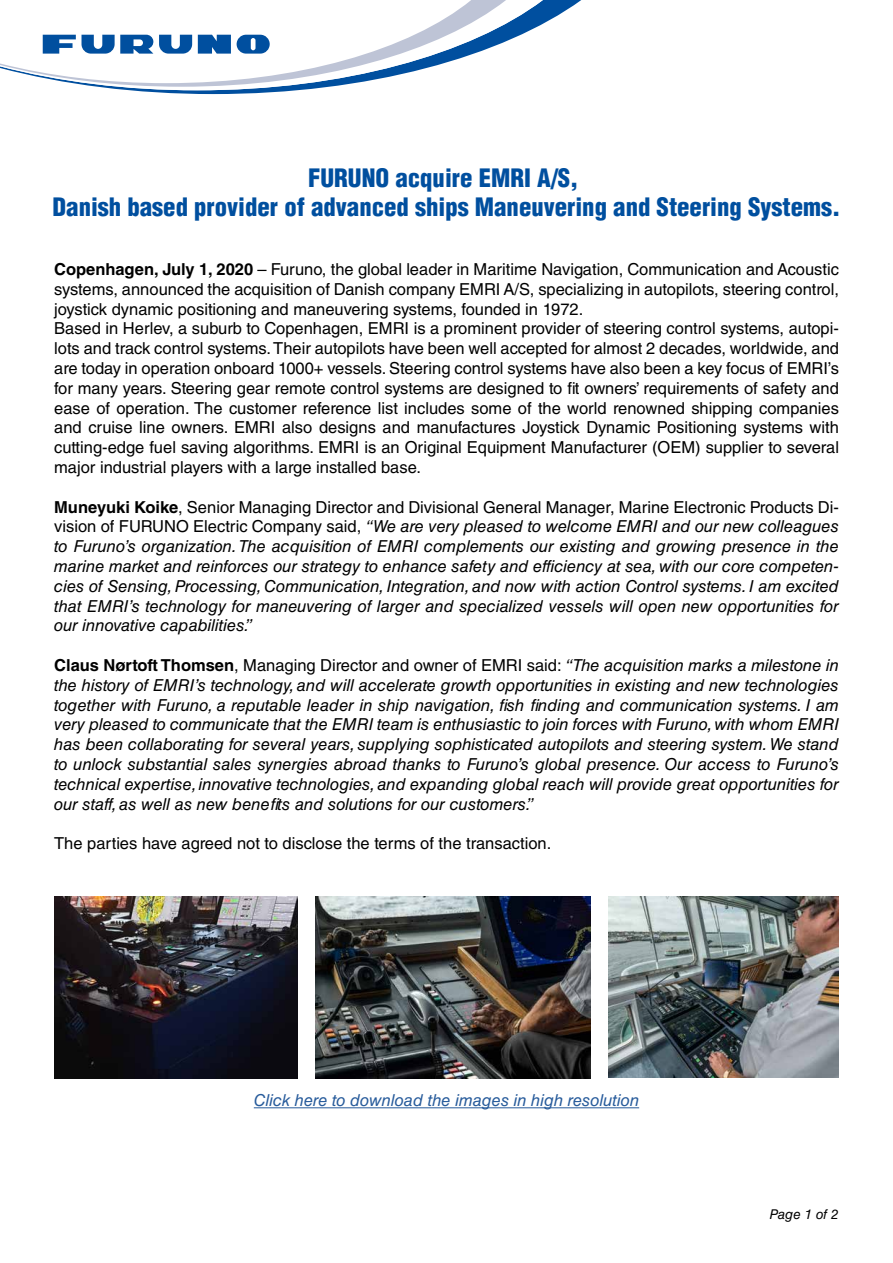
<style>
.page{position:relative;width:893px;height:1263px;background:#fff}
.page>*{position:absolute;margin:0;border:0;box-sizing:border-box;transform-origin:0 0}
.t1{font:900 condensed 24.75px/29.7px "Helvetica LT Std";color:#004f9f;text-align:center}
.t2{font:italic 16.5px/19.8px "Helvetica LT Std";color:#000;text-align:justify}
.t3{font:16.5px/19.8px "Helvetica LT Std";color:#000}
.t4{font:italic 16.5px "Helvetica LT Std";color:#275b9b}
.t5{font:italic 13.5px "Helvetica LT Std";letter-spacing:-.005em;color:#000}
.s1{font-weight:700}
.s2{font-weight:700;font-style:normal}
.s3{font-style:normal}
</style>
<div class="page">
<svg style="left:128px;top:0;width:453px;height:94px"></svg>
<svg style="left:100px;top:0;width:443px;height:90px"></svg>
<svg style="left:0;top:0;width:506px;height:87px"></svg>
<img style="left:54px;top:896px;width:244px;height:183px">
<img style="left:316px;top:896px;width:275px;height:182px">
<img style="left:609px;top:896px;width:229px;height:182px">
<hr style="left:254px;top:1107px;width:385px;height:1px;background:#275b9b">
<h1 class="t1" style="left:53px;top:163px;width:789px">FURUNO acquire EMRI A/S,<br>Danish based provider of advanced ships Maneuvering and Steering Systems.</h1>
<p class="t3" style="left:54px;top:259px;width:786px"><span class="s1">Copenhagen, July 1, 2020</span> – Furuno, the global leader in Maritime Navigation, Communication and Acoustic systems, announced the acquisition of Danish company EMRI A/S, specializing in autopilots, steering control, joystick dynamic positioning and maneuvering systems, founded in 1972.<br>Based in Herlev, a suburb to Copenhagen, EMRI is a prominent provider of steering control systems, autopi&shy;lots and track control systems. Their autopilots have been well accepted for almost 2 decades, worldwide, and are today in operation onboard 1000+ vessels. Steering control systems have also been a key focus of EMRI’s for many years. Steering gear remote control systems are designed to fit owners’ requirements of safety and ease of operation. The customer reference list includes some of the world renowned shipping companies and cruise line owners. EMRI also designs and manufactures Joystick Dynamic Positioning systems with cutting-edge fuel saving algorithms. EMRI is an Original Equipment Manufacturer (OEM) supplier to several major industrial players with a large installed base.</p>
<p class="t2" style="left:54px;top:497px;width:786px"><span class="s2">Muneyuki Koike</span><span class="s3">, Senior Managing Director and Divisional General Manager, Marine Electronic Products Di&shy;vision of FURUNO Electric Company said,</span> “We are very pleased to welcome EMRI and our new colleagues to Furuno’s organization. The acquisition of EMRI complements our existing and growing presence in the marine market and reinforces our strategy to enhance safety and efficiency at sea, with our core competen&shy;cies of Sensing, Processing, Communication, Integration, and now with action Control systems. I am excited that EMRI’s technology for maneuvering of larger and specialized vessels will open new opportunities for our innovative capabilities.”</p>
<p class="t2" style="left:54px;top:655px;width:786px"><span class="s2">Claus Nørtoft Thomsen</span><span class="s3">, Managing Director and owner of EMRI said:</span> “The acquisition marks a milestone in the history of EMRI’s technology, and will accelerate growth opportunities in existing and new technologies together with Furuno, a reputable leader in ship navigation, fish finding and communication systems. I am very pleased to communicate that the EMRI team is enthusiastic to join forces with Furuno, with whom EMRI has been collaborating for several years, supplying sophisticated autopilots and steering system. We stand to unlock substantial sales synergies abroad thanks to Furuno’s global presence. Our access to Furuno’s technical expertise, innovative technologies, and expanding global reach will provide great opportunities for our staff, as well as new benefits and solutions for our customers.”</p>
<p class="t3" style="left:54px;top:833px;width:499px">The parties have agreed not to disclose the terms of the transaction.</p>
<p class="t4" style="left:254px;top:1091px;width:387px">Click here to download the images in high resolution</p>
<p class="t5" style="left:769px;top:1206px;width:70px">Page 1 of 2</p>
</div>
